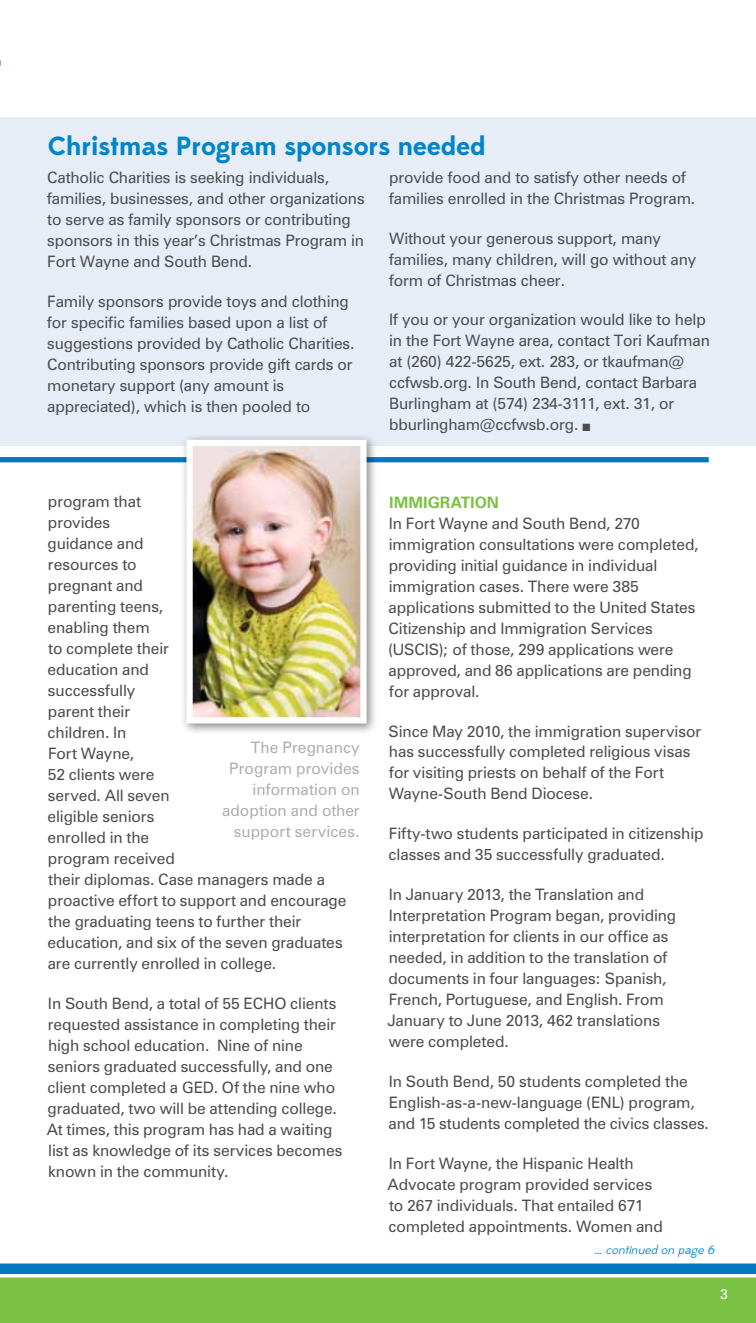
<style>
.page{position:relative;width:756px;height:1323px;background:#fff}
.page>*{position:absolute;margin:0;border:0;box-sizing:border-box;transform-origin:0 0}
.t1{font:700 26.25px "Edmondsans";letter-spacing:-.01em;color:#0085c8}
.t2{font:15.75px/21px "Zurich BT";letter-spacing:-.01em;color:#4d4d4f}
.t3{font:15.75px/21px "Zurich BT";letter-spacing:.005em;color:#aeaeb1;text-align:right}
.t4{font:700 15.75px "Zurich BT";color:#7ac143}
.t5{font:14px "Zurich BT";color:#fff}
.t6{font:italic 12.25px "Edmondsans";color:#0085c8}
</style>
<div class="page">
<svg style="left:0;top:1263px;width:756px;height:60px;background:#6db865"></svg>
<div style="left:0;top:117px;width:756px;height:328px;background:#e1e9f6"></div>
<div style="left:0;top:457px;width:709px;height:5px;background:#0079c1"></div>
<div style="left:180px;top:433px;width:198px;height:302px;background:#000;opacity:.47"></div>
<img style="left:193px;top:447px;width:167px;height:269px">
<div style="left:186px;top:440px;width:181px;height:283px;border:6px solid #fff"></div>
<h1 class="t1" style="left:48px;top:130px;width:439px">Christmas Program sponsors needed</h1>
<p class="t2" style="left:47px;top:167px;width:319px">Catholic Charities is seeking individuals, families, businesses, and other organizations to serve as family sponsors or contributing sponsors in this year’s Christmas Program in Fort Wayne and South Bend.</p>
<p class="t2" style="left:47px;top:290px;width:309px">Family sponsors provide toys and clothing for specific families based upon a list of suggestions provided by Catholic Charities.<br>Contributing sponsors provide gift cards or monetary support (any amount is appreciated), which is then pooled to</p>
<p class="t2" style="left:389px;top:166px;width:308px">provide food and to satisfy other needs of families enrolled in the Christmas Program.</p>
<p class="t2" style="left:389px;top:227px;width:309px">Without your generous support, many families, many children, will go without any form of Christmas cheer.</p>
<p class="t2" style="left:389px;top:309px;width:322px">If you or your organization would like to help in the Fort Wayne area, contact Tori Kaufman at (260) 422-5625, ext. 283, or tkaufman@ ccfwsb.org. In South Bend, contact Barbara Burlingham at (574) 234-3111, ext. 31, or bburlingham@ccfwsb.org. ■</p>
<p class="t2" style="left:48px;top:491px;width:300px">program that<br>provides<br>guidance and<br>resources to<br>pregnant and<br>parenting teens,<br>enabling them<br>to complete their<br>education and<br>successfully<br>parent their<br>children. In<br>Fort Wayne,<br>52 clients were<br>served. All seven<br>eligible seniors<br>enrolled in the<br>program received<br>their diplomas. Case managers made a proactive effort to support and encourage the graduating teens to further their education, and six of the seven graduates are currently enrolled in college.</p>
<p class="t2" style="left:47px;top:993px;width:298px">In South Bend, a total of 55 ECHO clients requested assistance in completing their high school education. Nine of nine seniors graduated successfully, and one client completed a GED. Of the nine who graduated, two will be attending college.<br>At times, this program has had a waiting list as knowledge of its services becomes known in the community.</p>
<p class="t3" style="left:222px;top:737px;width:139px">The Pregnancy<br>Program provides information on adoption and other support services.</p>
<p class="t4" style="left:389px;top:492px;width:17px">IMMI</p>
<p class="t4" style="left:428px;top:492px;width:23px">GRATION</p>
<p class="t2" style="left:388px;top:512px;width:312px">In Fort Wayne and South Bend, 270 immigration consultations were completed, providing initial guidance in individual immigration cases. There were 385 applications submitted to the United States Citizenship and Immigration Services (USCIS); of those, 299 applications were approved, and 86 applications are pending for approval.</p>
<p class="t2" style="left:389px;top:720px;width:314px">Since May 2010, the immigration supervisor has successfully completed religious visas for visiting priests on behalf of the Fort Wayne-South Bend Diocese.</p>
<p class="t2" style="left:388px;top:823px;width:317px">Fifty-two students participated in citizenship classes and 35 successfully graduated.</p>
<p class="t2" style="left:387px;top:884px;width:290px">In January 2013, the Translation and Interpretation Program began, providing interpretation for clients in our office as needed, in addition to the translation of documents in four languages: Spanish, French, Portuguese, and English. From January to June 2013, 462 translations were completed.</p>
<p class="t2" style="left:389px;top:1071px;width:322px">In South Bend, 50 students completed the<br>English-as-a-new-language (ENL) program, and 15 students completed the civics classes.</p>
<p class="t2" style="left:388px;top:1153px;width:277px">In Fort Wayne, the Hispanic Health Advocate program provided services to 267 individuals. That entailed 671 completed appointments. Women and</p>
<p class="t6" style="left:594px;top:1243px;width:124px">… continued on page 6</p>
<p class="t5" style="left:720px;top:1285px;width:9px">3</p>
</div>
